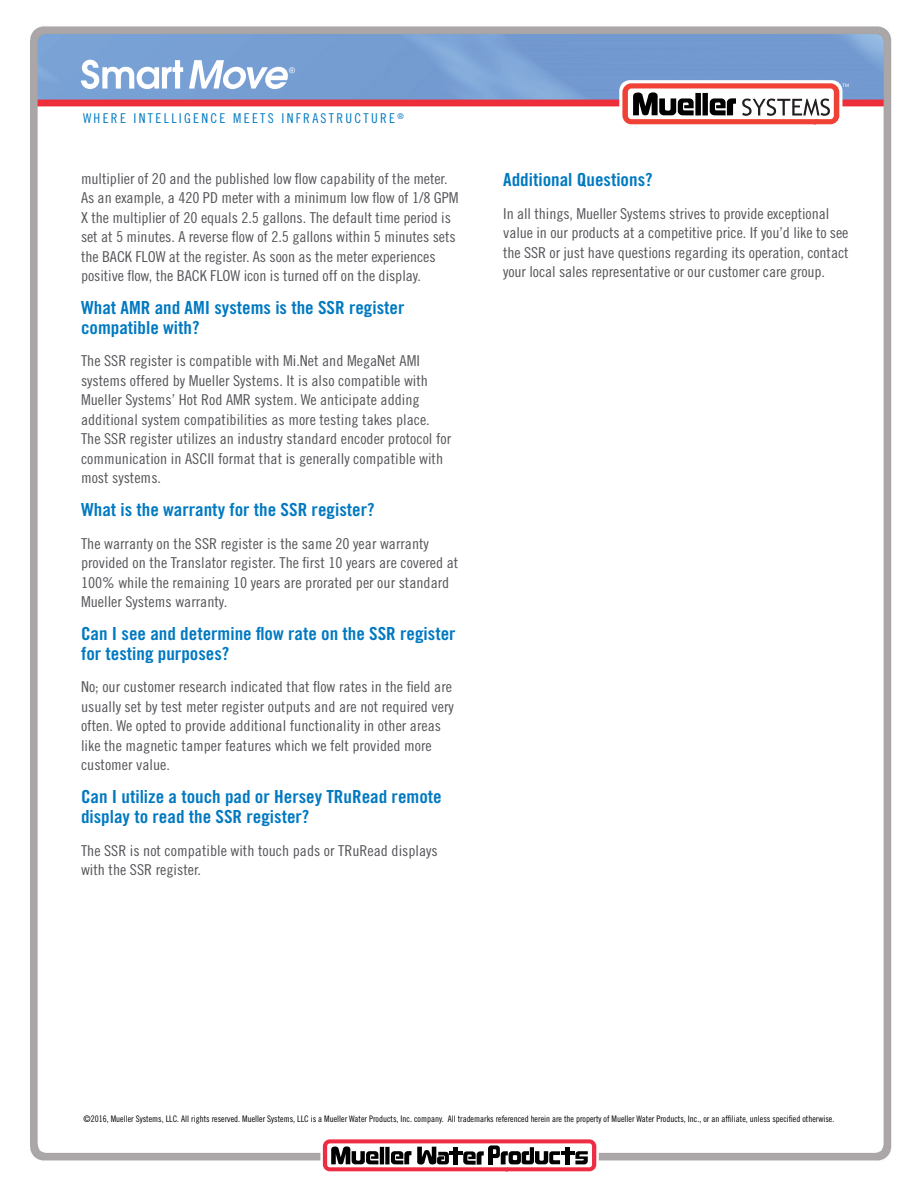
<style>
.page{position:relative;width:918px;height:1188px;background:#fff}
.page>*{position:absolute;margin:0;border:0;box-sizing:border-box;transform-origin:0 0}
.t1{font:18px/19.5px "Trade Gothic Bold Cond Twenty";color:#0079c1;scale:1.07 1}
.t2{font:15px/19.5px "Trade Gothic Cond Eighteen";color:#55565a;scale:1.07 1}
.t3{font:13.5px "Trade Gothic Cond Eighteen";letter-spacing:.17em;color:#0079c1}
.t4{font:9px "Trade Gothic Cond Eighteen";color:#000}
</style>
<div class="page">
<img style="left:30px;top:26px;width:862px;height:1135px">
<svg style="left:81px;top:60px;width:102px;height:29px"></svg>
<svg style="left:189px;top:60px;width:106px;height:29px"></svg>
<svg style="left:320px;top:1137px;width:279px;height:37px"></svg>
<svg style="left:323px;top:1139px;width:273px;height:32px"></svg>
<svg style="left:619px;top:80px;width:230px;height:48px"></svg>
<p class="t3" style="left:83px;top:110px;width:322px">WHERE INTELLIGENCE MEETS INFRASTRUCTURE <sup>®</sup></p>
<p class="t2" style="left:81px;top:169px;width:354px">multiplier of 20 and the published low flow capability of the meter.<br>As an example, a 420 PD meter with a minimum low flow of 1/8 GPM X the multiplier of 20 equals 2.5 gallons. The default time period is set at 5 minutes. A reverse flow of 2.5 gallons within 5 minutes sets the BACK FLOW at the register. As soon as the meter experiences positive flow, the BACK FLOW icon is turned off on the display.</p>
<p class="t1" style="left:81px;top:298px;width:304px">What AMR and AMI systems is the SSR register compatible with?</p>
<p class="t2" style="left:81px;top:351px;width:347px">The SSR register is compatible with Mi.Net and MegaNet AMI systems offered by Mueller Systems. It is also compatible with Mueller Systems’ Hot Rod AMR system. We anticipate adding additional system compatibilities as more testing takes place.<br>The SSR register utilizes an industry standard encoder protocol for communication in ASCII format that is generally compatible with most systems.</p>
<p class="t1" style="left:81px;top:500px;width:276px">What is the warranty for the SSR register?</p>
<p class="t2" style="left:81px;top:534px;width:354px">The warranty on the SSR register is the same 20 year warranty provided on the Translator register. The first 10 years are covered at 100% while the remaining 10 years are prorated per our standard Mueller Systems warranty.</p>
<p class="t1" style="left:81px;top:624px;width:352px">Can I see and determine flow rate on the SSR register for testing purposes?</p>
<p class="t2" style="left:81px;top:677px;width:350px">No; our customer research indicated that flow rates in the field are usually set by test meter register outputs and are not required very often. We opted to provide additional functionality in other areas like the magnetic tamper features which we felt provided more customer value.</p>
<p class="t1" style="left:81px;top:787px;width:339px">Can I utilize a touch pad or Hersey TRuRead remote display to read the SSR register?</p>
<p class="t2" style="left:81px;top:840px;width:335px">The SSR is not compatible with touch pads or TRuRead displays with the SSR register.</p>
<p class="t1" style="left:503px;top:169px;width:141px">Additional Questions?</p>
<p class="t2" style="left:503px;top:203px;width:324px">In all things, Mueller Systems strives to provide exceptional value in our products at a competitive price. If you’d like to see the SSR or just have questions regarding its operation, contact your local sales representative or our customer care group.</p>
<p class="t4" style="left:84px;top:1114px;width:752px">©2016, Mueller Systems, LLC. All rights reserved. Mueller Systems, LLC is a Mueller Water Products, Inc. company. All trademarks referenced herein are the property of Mueller Water Products, Inc., or an affiliate, unless specified otherwise.</p>
</div>
